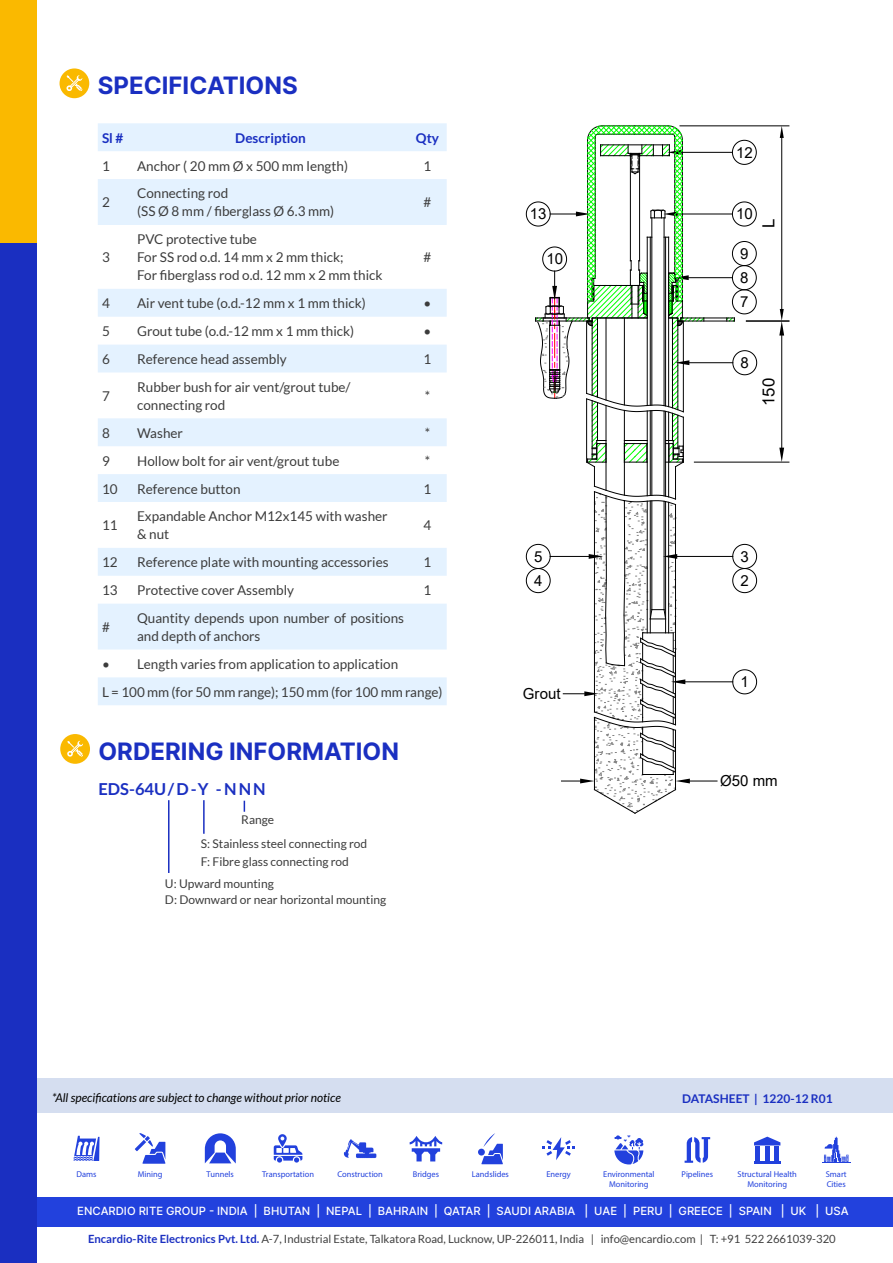
<style>
.page{position:relative;width:893px;height:1263px;background:#fff}
.page>*{position:absolute;margin:0;border:0;box-sizing:border-box;transform-origin:0 0}
.t1{font:700 24px "Inter";color:#1a2fc1}
.t2{font:16.65px "Arial";color:#000}
.t3{font:700 16.5px "Lato";color:#1a2fc1}
.t4{font:15.15px/24.3px "Arial";color:#000}
.t5{font:13.5px/18px "Lato";color:#3c3c3c}
.t6{font:700 13.5px "Lato";color:#1a2fc1}
.t7{font:12px/16.5px "Lato";color:#3c3c3c}
.t8{font:italic 12px "Lato";color:#000}
.t9{font:700 12px "Lato";color:#1a2fc1}
.t10{font:11.4px "Lato";color:#3f3f3f}
.t11{font:500 11.4px "Inter";color:#fff}
.t12{font:8.4px/10.2px "Mona Sans";color:#2241dd;text-align:center}
.s1{font-weight:700;color:#1a2fc1}
</style>
<div class="page">
<svg style="left:205px;top:1133px;width:31px;height:30px"></svg>
<svg style="left:73px;top:1136px;width:27px;height:25px"></svg>
<svg style="left:343px;top:1139px;width:33px;height:19px"></svg>
<svg style="left:410px;top:1136px;width:32px;height:25px"></svg>
<svg style="left:135px;top:1133px;width:30px;height:31px"></svg>
<div style="left:478px;top:1149px;width:7px;height:6px;background:#2241dd;border-radius:50%"></div>
<svg style="left:481px;top:1133px;width:22px;height:31px"></svg>
<svg style="left:754px;top:1137px;width:26px;height:8px"></svg>
<hr style="left:754px;top:1161px;width:26px;height:2px;background:#2241dd">
<div style="left:774px;top:1147px;width:5px;height:13px;background:#2241dd"></div>
<hr style="left:756px;top:1147px;width:4px;height:13px;background:#2241dd">
<hr style="left:765px;top:1147px;width:4px;height:13px;background:#2241dd">
<svg style="left:822px;top:1137px;width:28px;height:26px"></svg>
<svg style="left:685px;top:1137px;width:25px;height:26px"></svg>
<svg style="left:614px;top:1135px;width:29px;height:29px"></svg>
<svg style="left:542px;top:1137px;width:33px;height:23px"></svg>
<svg style="left:274px;top:1134px;width:28px;height:28px"></svg>
<div style="left:31px;top:1197px;width:862px;height:29px;background:#2241dd"></div>
<div style="left:31px;top:1078px;width:862px;height:35px;background:#d5def0"></div>
<div style="left:0;top:0;width:36px;height:243px;background:#fab900"></div>
<div style="left:0;top:243px;width:36px;height:1020px;background:#1a2fc1"></div>
<div style="left:60px;top:68px;width:29px;height:30px;background:#fab900;border-radius:50%"></div>
<svg style="left:66px;top:75px;width:16px;height:16px"></svg>
<div style="left:60px;top:734px;width:30px;height:30px;background:#fab900;border-radius:50%"></div>
<svg style="left:67px;top:741px;width:16px;height:16px"></svg>
<svg style="left:98px;top:123px;width:349px;height:582px"></svg>
<hr style="left:681px;top:318px;width:53px;height:1px;background:#000">
<hr style="left:678px;top:321px;width:56px;height:1px;background:#000">
<hr style="left:685px;top:681px;width:48px;height:1px;background:#000">
<hr style="left:677px;top:556px;width:56px;height:1px;background:#000">
<hr style="left:689px;top:277px;width:43px;height:1px;background:#000">
<svg style="left:732px;top:669px;width:25px;height:26px"></svg>
<svg style="left:732px;top:544px;width:25px;height:49px"></svg>
<hr style="left:678px;top:214px;width:54px;height:1px;background:#000">
<svg style="left:732px;top:201px;width:25px;height:26px"></svg>
<svg style="left:726px;top:241px;width:31px;height:81px"></svg>
<hr style="left:682px;top:152px;width:50px;height:1px;background:#000">
<svg style="left:732px;top:140px;width:25px;height:25px"></svg>
<hr style="left:689px;top:362px;width:44px;height:1px;background:#000">
<svg style="left:732px;top:350px;width:25px;height:25px"></svg>
<svg style="left:526px;top:125px;width:191px;height:689px"></svg>
<hr style="left:680px;top:126px;width:109px;height:1px;background:#000">
<hr style="left:781px;top:138px;width:1px;height:171px;background:#000">
<svg style="left:780px;top:126px;width:4px;height:12px"></svg>
<hr style="left:694px;top:462px;width:95px;height:1px;background:#000">
<hr style="left:746px;top:321px;width:43px;height:1px;background:#000">
<hr style="left:781px;top:336px;width:1px;height:112px;background:#000">
<svg style="left:779px;top:448px;width:5px;height:14px"></svg>
<svg style="left:779px;top:309px;width:5px;height:27px"></svg>
<hr style="left:168px;top:800px;width:2px;height:73px;background:#1a2fc1">
<hr style="left:203px;top:800px;width:2px;height:34px;background:#1a2fc1">
<h1 class="t1" style="left:98px;top:68px;width:201px">SPECIFICATIONS</h1>
<p class="t6" style="left:102px;top:130px;width:23px">Sl #</p>
<p class="t6" style="left:235px;top:130px;width:72px">Description</p>
<p class="t6" style="left:416px;top:130px;width:25px">Qty</p>
<p class="t5" style="left:102px;top:157px;width:9px">1</p>
<p class="t5" style="left:137px;top:157px;width:212px">Anchor ( 20 mm Ø x 500 mm length)</p>
<p class="t5" style="left:424px;top:157px;width:9px">1</p>
<p class="t5" style="left:102px;top:193px;width:9px">2</p>
<p class="t5" style="left:137px;top:184px;width:199px">Connecting rod<br>(SS Ø 8 mm / fiberglass Ø 6.3 mm)</p>
<p class="t5" style="left:424px;top:193px;width:9px">#</p>
<p class="t5" style="left:102px;top:248px;width:9px">3</p>
<p class="t5" style="left:137px;top:230px;width:247px">PVC protective tube<br>For SS rod o.d. 14 mm x 2 mm thick;<br>For fiberglass rod o.d. 12 mm x 2 mm thick</p>
<p class="t5" style="left:424px;top:248px;width:9px">#</p>
<p class="t5" style="left:102px;top:294px;width:9px">4</p>
<p class="t5" style="left:137px;top:294px;width:230px">Air vent tube (o.d.-12 mm x 1 mm thick)</p>
<p class="t5" style="left:424px;top:294px;width:9px">•</p>
<p class="t5" style="left:102px;top:322px;width:9px">5</p>
<p class="t5" style="left:137px;top:322px;width:219px">Grout tube (o.d.-12 mm x 1 mm thick)</p>
<p class="t5" style="left:424px;top:322px;width:9px">•</p>
<p class="t5" style="left:102px;top:350px;width:9px">6</p>
<p class="t5" style="left:137px;top:350px;width:151px">Reference head assembly</p>
<p class="t5" style="left:424px;top:350px;width:9px">1</p>
<p class="t5" style="left:102px;top:387px;width:9px">7</p>
<p class="t5" style="left:137px;top:378px;width:215px">Rubber bush for air vent/grout tube/ connecting rod</p>
<p class="t5" style="left:425px;top:387px;width:7px">*</p>
<p class="t5" style="left:102px;top:424px;width:9px">8</p>
<p class="t5" style="left:137px;top:424px;width:47px">Washer</p>
<p class="t5" style="left:425px;top:424px;width:7px">*</p>
<p class="t5" style="left:102px;top:452px;width:9px">9</p>
<p class="t5" style="left:137px;top:452px;width:204px">Hollow bolt for air vent/grout tube</p>
<p class="t5" style="left:425px;top:452px;width:7px">*</p>
<p class="t5" style="left:102px;top:479px;width:17px">10</p>
<p class="t5" style="left:137px;top:479px;width:105px">Reference button</p>
<p class="t5" style="left:424px;top:479px;width:9px">1</p>
<p class="t5" style="left:102px;top:516px;width:17px">11</p>
<p class="t5" style="left:137px;top:507px;width:252px">Expandable Anchor M12x145 with washer &amp; nut</p>
<p class="t5" style="left:424px;top:516px;width:9px">4</p>
<p class="t5" style="left:102px;top:553px;width:17px">12</p>
<p class="t5" style="left:137px;top:553px;width:253px">Reference plate with mounting accessories</p>
<p class="t5" style="left:424px;top:553px;width:9px">1</p>
<p class="t5" style="left:102px;top:581px;width:17px">13</p>
<p class="t5" style="left:137px;top:581px;width:158px">Protective cover Assembly</p>
<p class="t5" style="left:424px;top:581px;width:9px">1</p>
<p class="t5" style="left:102px;top:618px;width:9px">#</p>
<p class="t5" style="left:137px;top:609px;width:269px">Quantity depends upon number of positions and depth of anchors</p>
<p class="t5" style="left:102px;top:650px;width:342px;line-height:27.9px">• Length varies from application to application<br>L = 100 mm (for 50 mm range); 150 mm (for 100 mm range)</p>
<h1 class="t1" style="left:99px;top:733px;width:302px">ORDERING INFORMATION</h1>
<p class="t3" style="left:99px;top:780px;width:169px">EDS-64U/D-Y -NNN</p>
<p class="t7" style="left:241px;top:811px;width:34px">Range</p>
<p class="t7" style="left:201px;top:834px;width:168px;line-height:18px">S: Stainless steel connecting rod<br>F: Fibre glass connecting rod</p>
<p class="t7" style="left:165px;top:875px;width:223px">U: Upward mounting<br>D: Downward or near horizontal mounting</p>
<p class="t4" style="left:530px;top:202px;width:18px">13</p>
<p class="t4" style="left:546px;top:247px;width:18px">10</p>
<p class="t4" style="left:534px;top:544px;width:10px">5<br>4</p>
<p class="t4" style="left:523px;top:682px;width:39px">Grout</p>
<p class="t4" style="left:736px;top:140px;width:18px">12</p>
<p class="t4" style="left:736px;top:202px;width:18px">10</p>
<p class="t4" style="left:740px;top:241px;width:10px">9</p>
<p class="t4" style="left:740px;top:290px;width:10px">7</p>
<p class="t4" style="left:740px;top:266px;width:10px">8</p>
<p class="t2" style="left:757px;top:228px;width:11px;rotate:-90deg">L</p>
<p class="t4" style="left:741px;top:350px;width:10px">8</p>
<p class="t2" style="left:757px;top:406px;width:30px;rotate:-90deg">150</p>
<p class="t4" style="left:740px;top:544px;width:10px">3</p>
<p class="t4" style="left:740px;top:568px;width:10px">2</p>
<p class="t4" style="left:740px;top:670px;width:10px">1</p>
<p class="t4" style="left:720px;top:769px;width:59px">Ø50 mm</p>
<p class="t8" style="left:52px;top:1091px;width:290px">*All specifications are subject to change without prior notice</p>
<p class="t9" style="left:682px;top:1092px;width:152px">DATASHEET | 1220-12 R01</p>
<p class="t12" style="left:76px;top:1169px;width:22px">Dams</p>
<p class="t12" style="left:138px;top:1169px;width:26px">Mining</p>
<p class="t12" style="left:207px;top:1169px;width:29px">Tunnels</p>
<p class="t12" style="left:262px;top:1169px;width:53px">Transportation</p>
<p class="t12" style="left:337px;top:1168px;width:47px">Construction</p>
<p class="t12" style="left:413px;top:1168px;width:28px">Bridges</p>
<p class="t12" style="left:472px;top:1168px;width:39px">Landslides</p>
<p class="t12" style="left:546px;top:1168px;width:26px">Energy</p>
<p class="t12" style="left:603px;top:1169px;width:53px">Environmental<br>Monitoring</p>
<p class="t12" style="left:682px;top:1169px;width:33px">Pipelines</p>
<p class="t12" style="left:738px;top:1169px;width:61px">Structural Health<br>Monitoring</p>
<p class="t12" style="left:826px;top:1169px;width:22px;text-align:left">Smart<br>Cities</p>
<p class="t11" style="left:77px;top:1202px;width:773px">ENCARDIO RITE GROUP - INDIA | BHUTAN | NEPAL | BAHRAIN | QATAR | SAUDI ARABIA | UAE | PERU | GREECE | SPAIN | UK | USA</p>
<p class="t10" style="left:88px;top:1232px;width:749px"><span class="s1">Encardio-Rite Electronics Pvt. Ltd.</span> A-7, Industrial Estate, Talkatora Road, Lucknow, UP-226011, India | info@encardio.com | T: +91 522 2661039-320</p>
</div>
